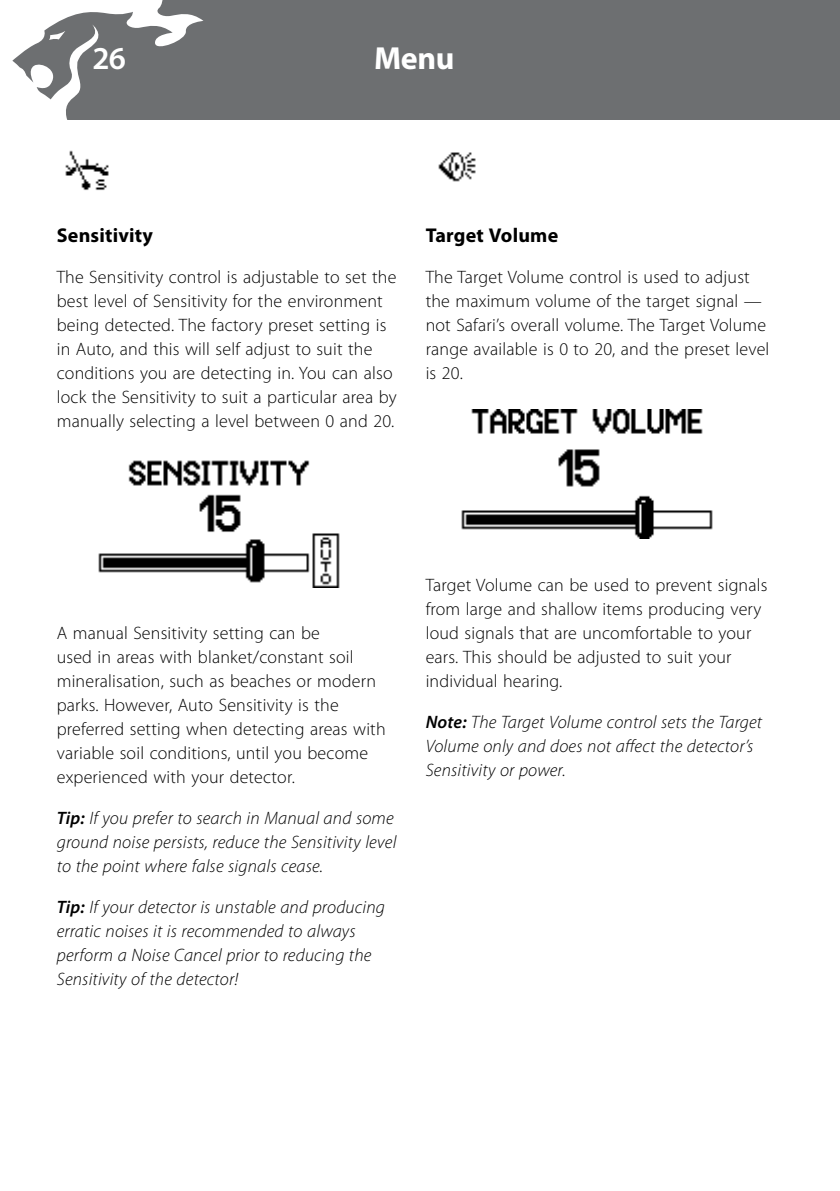
<style>
.page{position:relative;width:840px;height:1191px;background:#fff}
.page>*{position:absolute;margin:0;border:0;box-sizing:border-box;transform-origin:0 0}
.t1{font:700 32px "Myriad Pro";color:#fff}
.t2{font:600 32px "Myriad Pro";color:#fff}
.t3{font:700 20px "Myriad Pro";letter-spacing:.01em;color:#000}
.t4{font:300 18px/24px "Myriad Pro";letter-spacing:.01em;color:#000}
.t5{font:italic 300 18px/24px "Myriad Pro";letter-spacing:.01em;color:#000}
.s1{font-weight:600}
</style>
<div class="page">
<svg style="left:12px;top:0;width:827px;height:119px;background:#787a7c"></svg>
<svg style="left:839px;top:0;width:1px;height:119px"></svg>
<img style="left:98px;top:460px;width:242px;height:127px">
<img style="left:461px;top:410px;width:252px;height:128px">
<svg style="left:65px;top:150px;width:44px;height:41px"></svg>
<svg style="left:438px;top:152px;width:38px;height:30px"></svg>
<h1 class="t2" style="left:92px;top:38px;width:35px">26</h1>
<h1 class="t1" style="left:374px;top:38px;width:82px">Menu</h1>
<p class="t3" style="left:57px;top:222px;width:98px">Sensitivity</p>
<p class="t4" style="left:57px;top:265px;width:341px">The Sensitivity control is adjustable to set the best level of Sensitivity for the environment being detected. The factory preset setting is in Auto, and this will self adjust to suit the conditions you are detecting in. You can also lock the Sensitivity to suit a particular area by manually selecting a level between 0 and 20.</p>
<p class="t3" style="left:425px;top:222px;width:134px">Target Volume</p>
<p class="t4" style="left:425px;top:265px;width:345px">The Target Volume control is used to adjust the maximum volume of the target signal — not Safari’s overall volume. The Target Volume range available is 0 to 20, and the preset level is 20.</p>
<p class="t4" style="left:57px;top:621px;width:330px">A manual Sensitivity setting can be<br>used in areas with blanket/constant soil mineralisation, such as beaches or modern parks. However, Auto Sensitivity is the preferred setting when detecting areas with variable soil conditions, until you become experienced with your detector.</p>
<p class="t5" style="left:57px;top:806px;width:341px"><span class="s1">Tip:</span> If you prefer to search in Manual and some ground noise persists, reduce the Sensitivity level to the point where false signals cease.</p>
<p class="t5" style="left:57px;top:895px;width:329px"><span class="s1">Tip:</span> If your detector is unstable and producing erratic noises it is recommended to always perform a Noise Cancel prior to reducing the Sensitivity of the detector!</p>
<p class="t4" style="left:425px;top:573px;width:343px">Target Volume can be used to prevent signals from large and shallow items producing very loud signals that are uncomfortable to your ears. This should be adjusted to suit your individual hearing.</p>
<p class="t5" style="left:425px;top:710px;width:338px"><span class="s1">Note:</span> The Target Volume control sets the Target<br>Volume only and does not affect the detector’s<br>Sensitivity or power.</p>
</div>
